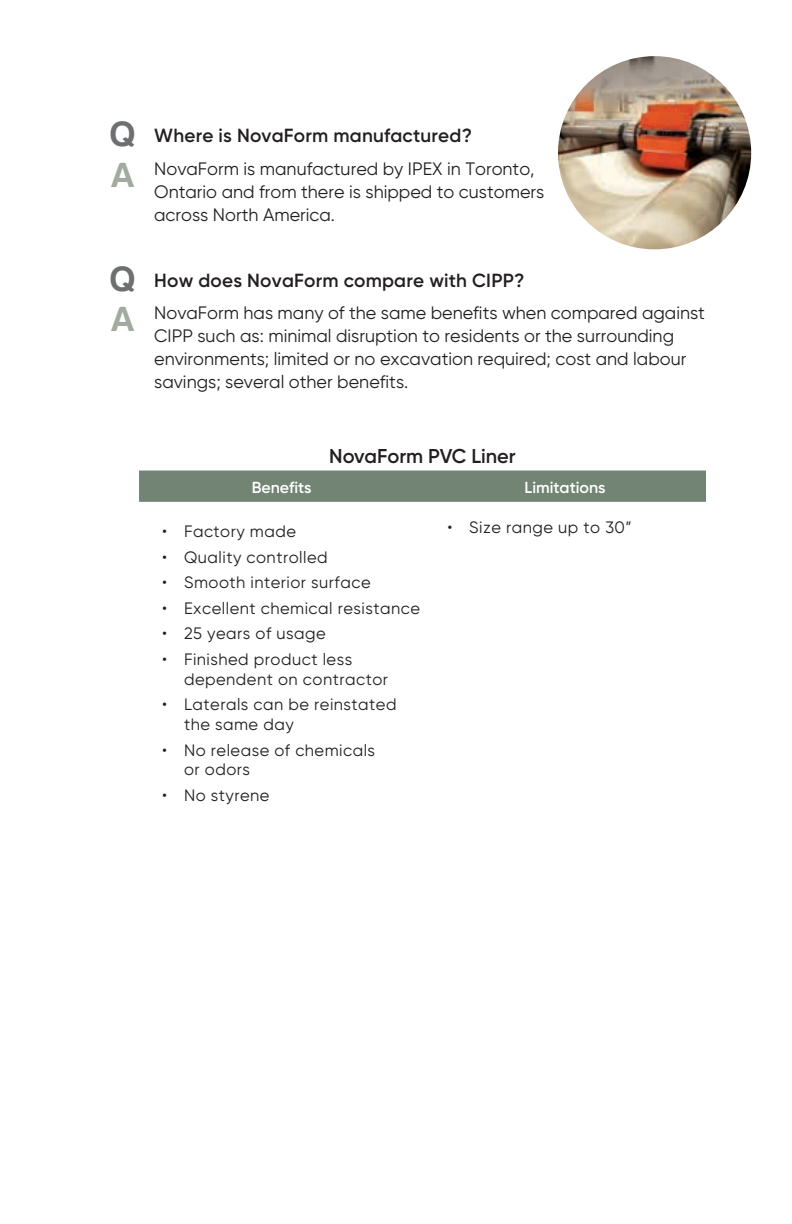
<style>
.page{position:relative;width:792px;height:1224px;background:#fff}
.page>*{position:absolute;margin:0;border:0;box-sizing:border-box;transform-origin:0 0}
.t1{font:600 20px "Gilroy";color:#231f20}
.t2{font:600 19px "Gilroy";letter-spacing:.01em;color:#231f20}
.t3{font:18px/23px "Gilroy";color:#231f20}
.t4{font:16.4px/19.8px "Gilroy";letter-spacing:.03em;color:#231f20}
.t5{font:600 16px "Gilroy";color:#fff}
.s1{font-family:"Harabara";font-weight:700;font-size:36px;color:#6d6f71}
.s2{font-family:"Harabara";font-weight:700;font-size:36px;color:#a2aba0}
</style>
<div class="page">
<img style="left:558px;top:56px;width:193px;height:193px;border-radius:97px">
<div style="left:139px;top:471px;width:567px;height:31px;background:#728473"></div>
<p class="t2" style="left:111px;top:123px;width:363px"><span class="s1">Q</span> Where is NovaForm manufactured?</p>
<p class="t3" style="left:154px;top:157px;width:392px;text-indent:-43px"><span class="s2">A</span> NovaForm is manufactured by IPEX in Toronto,<br>Ontario and from there is shipped to customers across North America.</p>
<p class="t2" style="left:111px;top:268px;width:415px"><span class="s1">Q</span> How does NovaForm compare with CIPP?</p>
<p class="t3" style="left:154px;top:301px;width:552px;text-indent:-43px"><span class="s2">A</span> NovaForm has many of the same benefits when compared against CIPP such as: minimal disruption to residents or the surrounding environments; limited or no excavation required; cost and labour savings; several other benefits.</p>
<p class="t1" style="left:329px;top:443px;width:188px">NovaForm PVC Liner</p>
<p class="t5" style="left:252px;top:477px;width:61px">Benefits</p>
<p class="t5" style="left:525px;top:477px;width:82px">Limitations</p>
<p class="t4" style="left:162px;top:521px;width:135px">• Factory made</p>
<p class="t4" style="left:162px;top:547px;width:167px">• Quality controlled</p>
<p class="t4" style="left:162px;top:572px;width:210px">• Smooth interior surface</p>
<p class="t4" style="left:162px;top:598px;width:259px">• Excellent chemical resistance</p>
<p class="t4" style="left:162px;top:623px;width:165px">• 25 years of usage</p>
<p class="t4" style="left:184px;top:649px;width:205px;text-indent:-22px">• Finished product less dependent on contractor</p>
<p class="t4" style="left:184px;top:694px;width:214px;text-indent:-22px">• Laterals can be reinstated the same day</p>
<p class="t4" style="left:184px;top:740px;width:193px;text-indent:-22px">• No release of chemicals or odors</p>
<p class="t4" style="left:162px;top:785px;width:109px">• No styrene</p>
<p class="t4" style="left:447px;top:517px;width:186px">• Size range up to 30”</p>
</div>
